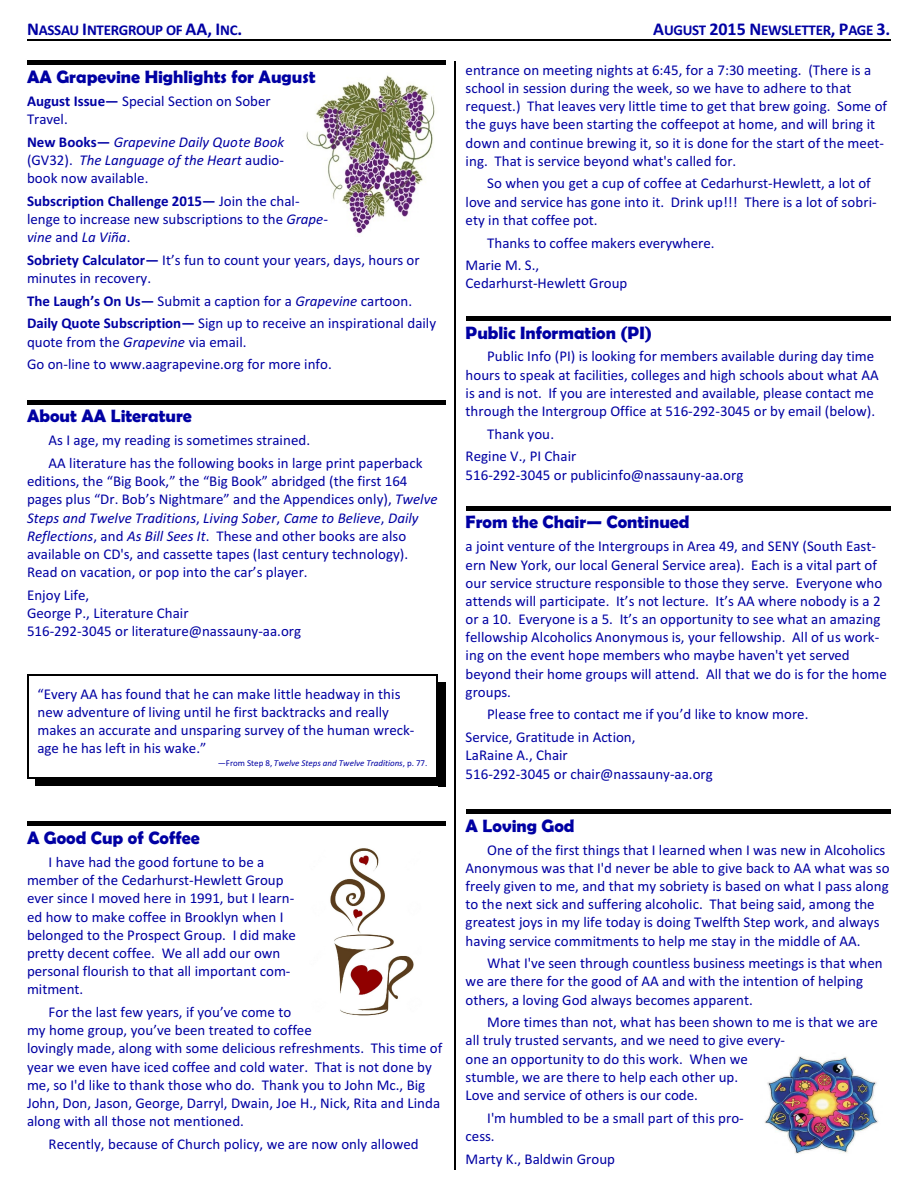
<style>
.page{position:relative;width:918px;height:1188px;background:#fff}
.page>*{position:absolute;margin:0;border:0;box-sizing:border-box;transform-origin:0 0}
.t1{font:700 18px "Berlin Sans FB Demi";color:#0000a3}
.t2{font:15px/18.1px "Calibri";color:#0000a3}
.t3{font:italic 15px/18.1px "Calibri";color:#0000a3;text-align:justify}
.t4{font:700 15px "Calibri";letter-spacing:-.02em;color:#0000a3}
.t5{font:italic 9px "Calibri";color:#0000a3}
.s1{font-size:18px}
.s2{font-weight:700}
.s3{font-weight:700;font-style:normal}
.s4{font-style:normal}
.s5{font-style:italic}
</style>
<div class="page">
<hr style="left:27px;top:40px;width:864px;height:1px;background:#000">
<img style="left:330px;top:848px;width:84px;height:168px">
<img style="left:764px;top:1056px;width:114px;height:98px">
<img style="left:306px;top:75px;width:129px;height:159px">
<hr style="left:27px;top:674px;width:1px;height:104px;background:#000">
<hr style="left:436px;top:674px;width:2px;height:104px;background:#000">
<hr style="left:27px;top:674px;width:410px;height:1px;background:#000">
<hr style="left:27px;top:777px;width:410px;height:1px;background:#000">
<div style="left:438px;top:682px;width:8px;height:104px;background:#000"></div>
<div style="left:35px;top:778px;width:411px;height:8px;background:#000"></div>
<hr style="left:455px;top:61px;width:1px;height:1109px;background:#000">
<hr style="left:27px;top:61px;width:418px;height:4px;background:#000">
<hr style="left:27px;top:400px;width:418px;height:4px;background:#000">
<hr style="left:27px;top:822px;width:418px;height:4px;background:#000">
<hr style="left:466px;top:316px;width:425px;height:4px;background:#000">
<hr style="left:466px;top:506px;width:425px;height:4px;background:#000">
<div style="left:466px;top:809px;width:425px;height:5px;background:#000"></div>
<p class="t4" style="left:27px;top:24px;width:217px"><span class="s1">N</span>ASSAU <span class="s1">I</span>NTERGROUP OF <span class="s1">AA, I</span>NC<span class="s1">.</span></p>
<p class="t4" style="left:653px;top:24px;width:239px"><span class="s1">A</span>UGUST <span class="s1">2015 N</span>EWSLETTER<span class="s1">, P</span>AGE <span class="s1">3.</span></p>
<p class="t1" style="left:27px;top:66px;width:290px">AA Grapevine Highlights for August</p>
<p class="t2" style="left:27px;top:93px;width:245px"><span class="s2">August Issue—</span> Special Section on Sober<br>Travel.</p>
<p class="t3" style="left:27px;top:134px;width:259px"><span class="s3">New Books—</span> Grapevine Daily Quote Book <span class="s4">(GV32).</span> The Language of the Heart <span class="s4">audio&shy;book now available.</span></p>
<p class="t2" style="left:27px;top:193px;width:303px"><span class="s2">Subscription Challenge 2015—</span> Join the chal&shy;lenge to increase new subscriptions to the <span class="s5">Grape&shy;vine</span> and <span class="s5">La Viña</span>.</p>
<p class="t2" style="left:27px;top:252px;width:394px"><span class="s2">Sobriety Calculator—</span> It’s fun to count your years, days, hours or minutes in recovery.</p>
<p class="t2" style="left:27px;top:291px;width:411px;line-height:22.6px"><span class="s2">The Laugh’s On Us—</span> Submit a caption for a <span class="s5">Grapevine</span> cartoon.<br><span class="s2">Daily Quote Subscription—</span> Sign up to receive an inspirational daily</p>
<p class="t2" style="left:27px;top:331px;width:306px;line-height:22.6px">quote from the <span class="s5">Grapevine</span> via email.<br>Go on-line to www.aagrapevine.org for more info.</p>
<p class="t1" style="left:27px;top:406px;width:166px">About AA Literature</p>
<p class="t2" style="left:49px;top:430px;width:375px;line-height:22.6px">As I age, my reading is sometimes strained.<br>AA literature has the following books in large print paperback</p>
<p class="t2" style="left:27px;top:473px;width:412px">editions, the “Big Book,” the “Big Book” abridged (the first 164 pages plus “Dr. Bob’s Nightmare” and the Appendices only), <span class="s5">Twelve Steps and Twelve Traditions</span>, <span class="s5">Living Sober</span>, <span class="s5">Came to Believe</span>, <span class="s5">Daily Reflections</span>, and <span class="s5">As Bill Sees It</span>. These and other books are also available on CD's, and cassette tapes (last century technology).<br>Read on vacation, or pop into the car’s player.</p>
<p class="t2" style="left:27px;top:587px;width:276px">Enjoy Life,<br>George P., Literature Chair<br>516-292-3045 or literature@nassauny-aa.org</p>
<p class="t2" style="left:37px;top:686px;width:379px">“Every AA has found that he can make little headway in this new adventure of living until he first backtracks and really makes an accurate and unsparing survey of the human wreck&shy;age he has left in his wake.”</p>
<p class="t5" style="left:218px;top:759px;width:211px"><span class="s4">—From Step 8,</span> Twelve Steps and Twelve Traditions<span class="s4">, p. 77.</span></p>
<p class="t1" style="left:27px;top:827px;width:174px">A Good Cup of Coffee</p>
<p class="t2" style="left:27px;top:854px;width:271px;text-indent:22px">I have had the good fortune to be a member of the Cedarhurst-Hewlett Group ever since I moved here in 1991, but I learn&shy;ed how to make coffee in Brooklyn when I belonged to the Prospect Group. I did make pretty decent coffee. We all add our own personal flourish to that all important com&shy;mitment.</p>
<p class="t2" style="left:27px;top:1004px;width:417px;text-indent:22px">For the last few years, if you’ve come to<br>my home group, you’ve been treated to coffee<br>lovingly made, along with some delicious refreshments. This time of year we even have iced coffee and cold water. That is not done by me, so I'd like to thank those who do. Thank you to John Mc., Big John, Don, Jason, George, Darryl, Dwain, Joe H., Nick, Rita and Linda along with all those not mentioned.</p>
<p class="t2" style="left:49px;top:1136px;width:372px">Recently, because of Church policy, we are now only allowed</p>
<p class="t2" style="left:466px;top:62px;width:423px">entrance on meeting nights at 6:45, for a 7:30 meeting. (There is a school in session during the week, so we have to adhere to that request.) That leaves very little time to get that brew going. Some of the guys have been starting the coffeepot at home, and will bring it down and continue brewing it, so it is done for the start of the meet&shy;ing. That is service beyond what's called for.</p>
<p class="t2" style="left:466px;top:176px;width:413px;text-indent:22px">So when you get a cup of coffee at Cedarhurst-Hewlett, a lot of love and service has gone into it. Drink up!!! There is a lot of sobri&shy;ety in that coffee pot.</p>
<p class="t2" style="left:466px;top:232px;width:251px;line-height:22.6px;text-indent:22px">Thanks to coffee makers everywhere.<br>Marie M. S.,</p>
<p class="t2" style="left:466px;top:276px;width:163px">Cedarhurst-Hewlett Group</p>
<p class="t1" style="left:466px;top:322px;width:188px">Public Information (PI)</p>
<p class="t2" style="left:466px;top:349px;width:414px;text-indent:22px">Public Info (PI) is looking for members available during day time hours to speak at facilities, colleges and high schools about what AA is and is not. If you are interested and available, please contact me through the Intergroup Office at 516-292-3045 or by email (below).</p>
<p class="t2" style="left:466px;top:424px;width:112px;line-height:22.6px;text-align:center">Thank you.<br>Regine V., PI Chair</p>
<p class="t2" style="left:466px;top:467px;width:279px">516-292-3045 or publicinfo@nassauny-aa.org</p>
<p class="t1" style="left:466px;top:512px;width:225px">From the Chair— Continued</p>
<p class="t2" style="left:466px;top:539px;width:423px">a joint venture of the Intergroups in Area 49, and SENY (South East&shy;ern New York, our local General Service area). Each is a vital part of our service structure responsible to those they serve. Everyone who attends will participate. It’s not lecture. It’s AA where nobody is a 2 or a 10. Everyone is a 5. It’s an opportunity to see what an amazing fellowship Alcoholics Anonymous is, your fellowship. All of us work&shy;ing on the event hope members who maybe haven't yet served beyond their home groups will attend. All that we do is for the home groups.</p>
<p class="t2" style="left:466px;top:704px;width:344px;line-height:22.6px;text-indent:22px">Please free to contact me if you’d like to know more.<br>Service, Gratitude in Action,</p>
<p class="t2" style="left:466px;top:747px;width:249px">LaRaine A., Chair<br>516-292-3045 or chair@nassauny-aa.org</p>
<p class="t1" style="left:466px;top:815px;width:110px">A Loving God</p>
<p class="t2" style="left:466px;top:842px;width:425px;text-indent:22px">One of the first things that I learned when I was new in Alcoholics Anonymous was that I'd never be able to give back to AA what was so freely given to me, and that my sobriety is based on what I pass along to the next sick and suffering alcoholic. That being said, among the greatest joys in my life today is doing Twelfth Step work, and always having service commitments to help me stay in the middle of AA.</p>
<p class="t2" style="left:466px;top:955px;width:419px;text-indent:22px">What I've seen through countless business meetings is that when we are there for the good of AA and with the intention of helping others, a loving God always becomes apparent.</p>
<p class="t2" style="left:466px;top:1014px;width:414px;text-indent:22px">More times than not, what has been shown to me is that we are all truly trusted servants, and we need to give every-<br>one an opportunity to do this work. When we<br>stumble, we are there to help each other up.<br>Love and service of others is our code.</p>
<p class="t2" style="left:466px;top:1110px;width:280px;text-indent:22px">I'm humbled to be a small part of this pro&shy;cess.</p>
<p class="t2" style="left:466px;top:1151px;width:151px">Marty K., Baldwin Group</p>
</div>
